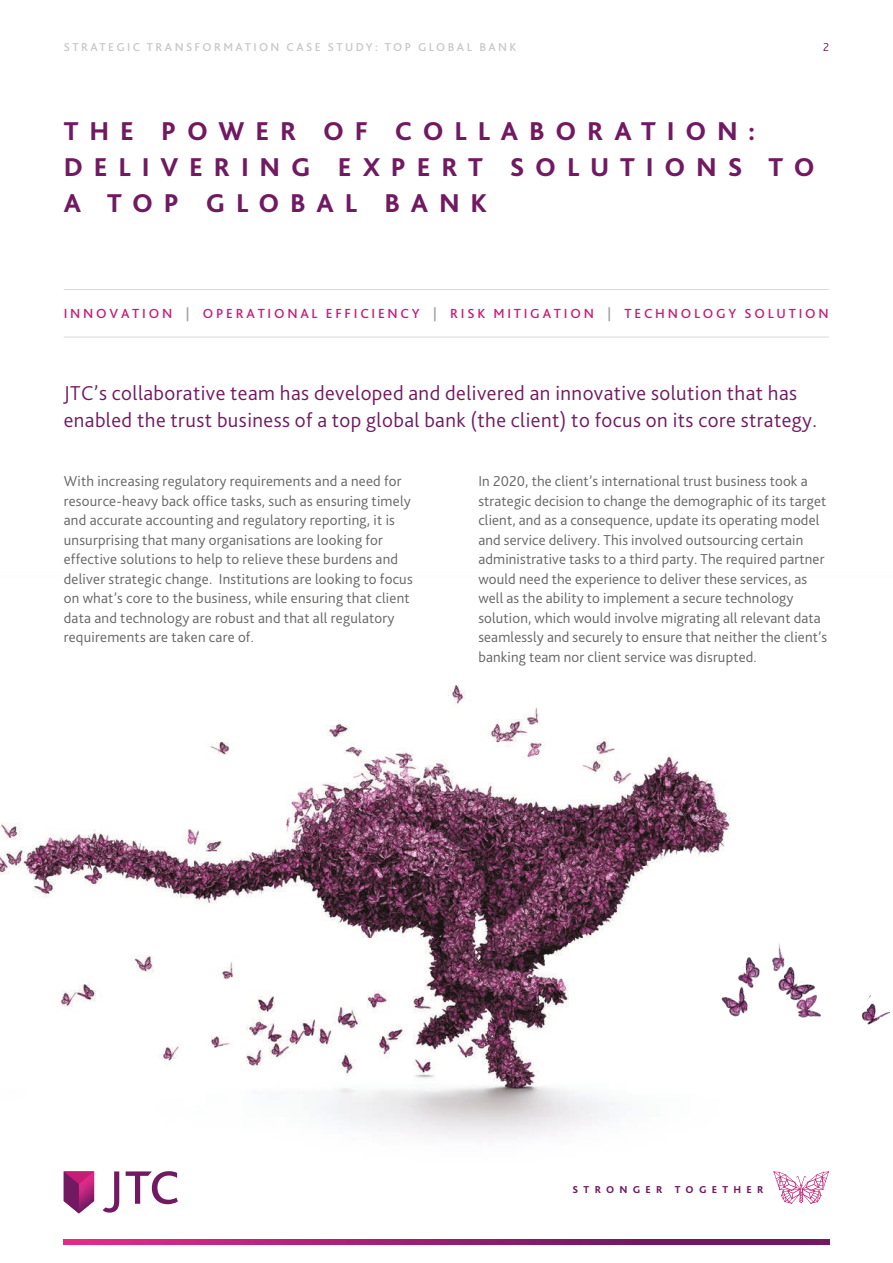
<style>
.page{position:relative;width:893px;height:1263px;background:#fff}
.page>*{position:absolute;margin:0;border:0;box-sizing:border-box;transform-origin:0 0}
.t1{font:800 27px/36px "Bliss 2";letter-spacing:.4em;color:#711a62}
.t2{font:300 21px/27px "Bliss 2";letter-spacing:.02em;color:#711a62}
.t3{font:300 15px/19.5px "Bliss 2";letter-spacing:.01em;color:#646463}
.t4{font:500 13.8px "Bliss 2";letter-spacing:.2em;color:#c61c76}
.t5{font:500 12px "Bliss 2";letter-spacing:.2em;color:#c7c7c6}
.t6{font:300 12px "Bliss 2";color:#711a62}
.Name{font:800 10.5px "Bliss 2";letter-spacing:.5em;color:#711a62}
.s1{color:#9d9d9d}
</style>
<div class="page">
<img style="left:0;top:684px;width:830px;height:561px">
<svg style="left:64px;top:1240px;width:765px;height:4px;background:#9b2070"></svg>
<svg style="left:64px;top:1171px;width:30px;height:42px"></svg>
<svg style="left:126px;top:1171px;width:52px;height:33px"></svg>
<svg style="left:103px;top:1171px;width:16px;height:41px"></svg>
<svg style="left:773px;top:1171px;width:56px;height:33px"></svg>
<hr style="left:64px;top:289px;width:765px;height:1px;background:#dadada">
<hr style="left:64px;top:337px;width:765px;height:1px;background:#dadada">
<img style="left:714px;top:928px;width:116px;height:110px">
<img style="left:861px;top:995px;width:29px;height:30px">
<p class="t5" style="left:64px;top:40px;width:454px">STRATEGIC TRANSFORMATION CASE STUDY: TOP GLOBAL BANK</p>
<p class="t6" style="left:823px;top:40px;width:8px">2</p>
<p class="t1" style="left:64px;top:113px;width:752px">THE POWER OF COLLABORATION:<br>DELIVERING EXPERT SOLUTIONS TO<br>A TOP GLOBAL BANK</p>
<p class="t4" style="left:64px;top:305px;width:766px">INNOVATION <span class="s1">|</span> OPERATIONAL EFFICIENCY <span class="s1">|</span> RISK MITIGATION <span class="s1">|</span> TECHNOLOGY SOLUTION</p>
<p class="t2" style="left:64px;top:379px;width:755px">JTC’s collaborative team has developed and delivered an innovative solution that has enabled the trust business of a top global bank (the client) to focus on its core strategy.</p>
<p class="t3" style="left:64px;top:471px;width:350px">With increasing regulatory requirements and a need for resource-heavy back office tasks, such as ensuring timely and accurate accounting and regulatory reporting, it is unsurprising that many organisations are looking for effective solutions to help to relieve these burdens and deliver strategic change. Institutions are looking to focus on what’s core to the business, while ensuring that client data and technology are robust and that all regulatory requirements are taken care of.</p>
<p class="t3" style="left:478px;top:471px;width:350px">In 2020, the client’s international trust business took a strategic decision to change the demographic of its target client, and as a consequence, update its operating model and service delivery. This involved outsourcing certain administrative tasks to a third party. The required partner would need the experience to deliver these services, as well as the ability to implement a secure technology solution, which would involve migrating all relevant data seamlessly and securely to ensure that neither the client’s banking team nor client service was disrupted.</p>
<p class="Name" style="left:573px;top:1182px;width:192px">STRONGER TOGETHER</p>
</div>
